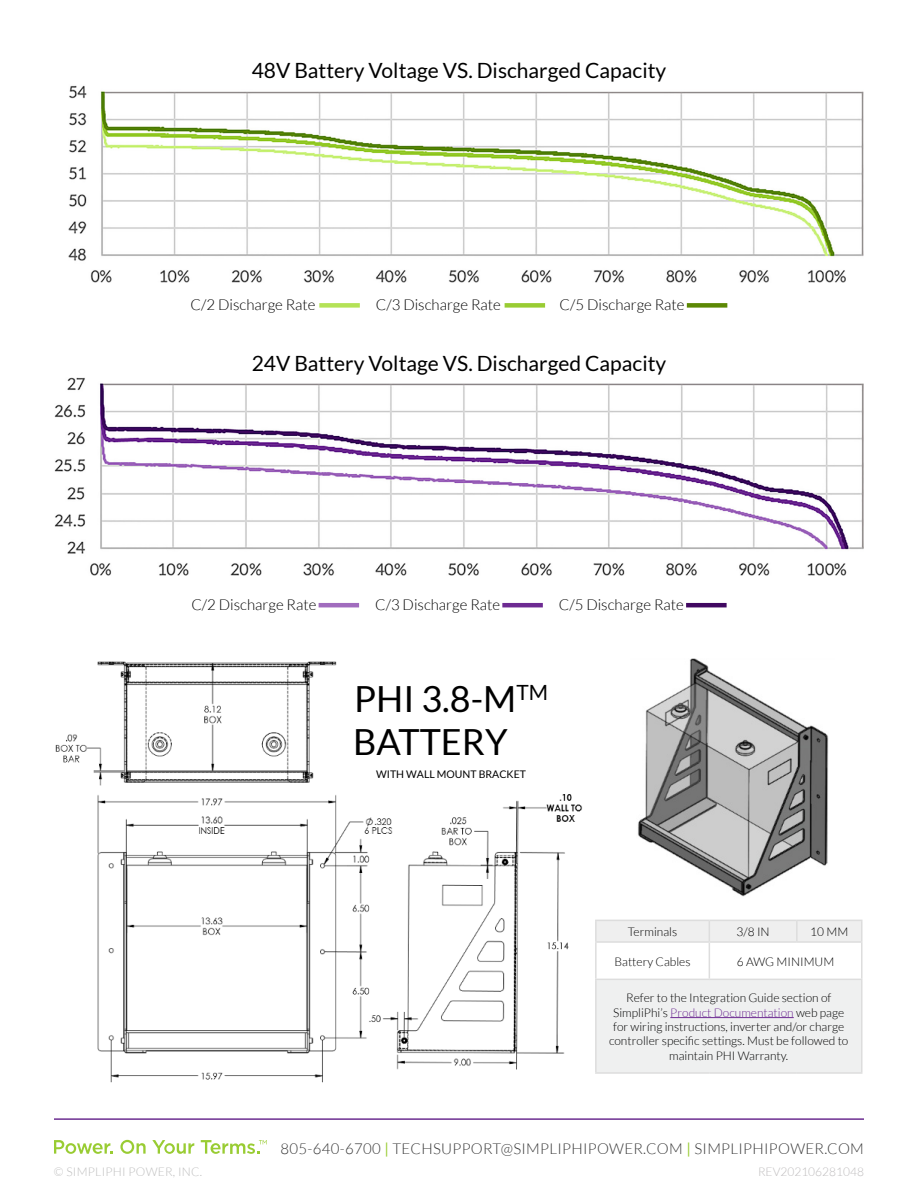
<style>
.page{position:relative;width:918px;height:1188px;background:#fff}
.page>*{position:absolute;margin:0;border:0;box-sizing:border-box;transform-origin:0 0}
.t1{font:36px/43.2px "Lato";color:#000}
.t2{font:21px "Lato";color:#000}
.t3{font:300 15px "Lato";color:#000}
.t4{font:300 15px "Lato";letter-spacing:.02em;color:#373737}
.t5{font:300 12px/14.4px "Lato";color:#000;text-align:center}
.t6{font:300 12px "Lato";letter-spacing:.02em;color:#bdbdbd}
.t7{font:300 12px "Lato";color:#bebcbd}
.t8{font:10.5px "Lato";color:#000}
.s1{color:#6d2a92}
.s2{font-weight:400;color:#9c3}
</style>
<div class="page">
<hr style="left:54px;top:1118px;width:810px;height:2px;background:#6d2e91">
<svg style="left:54px;top:1140px;width:59px;height:14px"></svg>
<svg style="left:120px;top:1140px;width:26px;height:14px"></svg>
<svg style="left:152px;top:1140px;width:42px;height:14px"></svg>
<svg style="left:201px;top:1140px;width:66px;height:14px"></svg>
<img style="left:638px;top:658px;width:191px;height:239px">
<img style="left:55px;top:661px;width:527px;height:422px">
<img style="left:68px;top:85px;width:796px;height:198px">
<img style="left:54px;top:378px;width:810px;height:198px">
<div style="left:687px;top:303px;width:40px;height:5px;background:#5c8804"></div>
<hr style="left:686px;top:603px;width:41px;height:4px;background:#410861">
<div style="left:505px;top:303px;width:40px;height:5px;background:#9c3"></div>
<hr style="left:502px;top:603px;width:41px;height:4px;background:#6d2a92">
<div style="left:319px;top:303px;width:41px;height:5px;background:#b4e257"></div>
<hr style="left:319px;top:603px;width:40px;height:4px;background:#a16cbe">
<div style="left:596px;top:979px;width:266px;height:94px;background:#eff0f0"></div>
<hr style="left:595px;top:980px;width:2px;height:92px;background:#ddd">
<hr style="left:861px;top:980px;width:1px;height:92px;background:#ddd">
<hr style="left:595px;top:1072px;width:114px;height:2px;background:#ddd">
<hr style="left:709px;top:1072px;width:88px;height:2px;background:#ddd">
<hr style="left:797px;top:1072px;width:65px;height:2px;background:#ddd">
<hr style="left:797px;top:941px;width:65px;height:2px;background:#ddd">
<hr style="left:861px;top:943px;width:1px;height:36px;background:#ddd">
<hr style="left:709px;top:979px;width:88px;height:1px;background:#ddd">
<hr style="left:797px;top:979px;width:65px;height:1px;background:#ddd">
<hr style="left:595px;top:943px;width:2px;height:36px;background:#ddd">
<hr style="left:709px;top:943px;width:1px;height:36px;background:#ddd">
<hr style="left:595px;top:979px;width:114px;height:1px;background:#ddd">
<hr style="left:595px;top:920px;width:114px;height:1px;background:#ddd">
<hr style="left:595px;top:921px;width:2px;height:20px;background:#ddd">
<hr style="left:595px;top:941px;width:114px;height:2px;background:#ddd">
<div style="left:597px;top:920px;width:265px;height:21px;background:#efefef"></div>
<hr style="left:796px;top:921px;width:2px;height:20px;background:#ddd">
<hr style="left:709px;top:941px;width:88px;height:2px;background:#ddd">
<hr style="left:670px;top:1017px;width:124px;height:1px;background:#6d2a92">
<h2 class="t2" style="left:252px;top:59px;width:416px">48V Battery Voltage VS. Discharged Capacity</h2>
<p class="t3" style="left:191px;top:296px;width:126px">C/2 Discharge Rate</p>
<p class="t3" style="left:376px;top:296px;width:126px">C/3 Discharge Rate</p>
<p class="t3" style="left:560px;top:296px;width:126px">C/5 Discharge Rate</p>
<h2 class="t2" style="left:252px;top:352px;width:416px">24V Battery Voltage VS. Discharged Capacity</h2>
<p class="t3" style="left:191px;top:596px;width:126px">C/2 Discharge Rate</p>
<p class="t3" style="left:375px;top:596px;width:126px">C/3 Discharge Rate</p>
<p class="t3" style="left:559px;top:596px;width:126px">C/5 Discharge Rate</p>
<h1 class="t1" style="left:353px;top:677px;width:196px">PHI 3.8-M<sup>TM<br></sup>BATTERY</h1>
<p class="t8" style="left:376px;top:768px;width:151px">WITH WALL MOUNT BRACKET</p>
<p class="t5" style="left:628px;top:925px;width:51px">Terminals</p>
<p class="t5" style="left:737px;top:925px;width:35px">3/8 IN</p>
<p class="t5" style="left:810px;top:925px;width:40px">10 MM</p>
<p class="t5" style="left:615px;top:954px;width:78px">Battery Cables</p>
<p class="t5" style="left:737px;top:954px;width:99px">6 AWG MINIMUM</p>
<p class="t5" style="left:609px;top:991px;width:241px">Refer to the Integration Guide section of SimpliPhi’s <span class="s1">Product Documentation</span> web page for wiring instructions, inverter and/or charge controller specific settings. Must be followed to maintain PHI Warranty.</p>
<p class="t4" style="left:281px;top:1140px;width:585px">805-640-6700 <span class="s2">|</span> TECHSUPPORT@SIMPLIPHIPOWER.COM <span class="s2">|</span> SIMPLIPHIPOWER.COM</p>
<p class="t6" style="left:54px;top:1166px;width:150px">© SIMPLIPHI POWER, INC.</p>
<p class="t7" style="left:758px;top:1166px;width:107px">REV202106281048</p>
</div>
